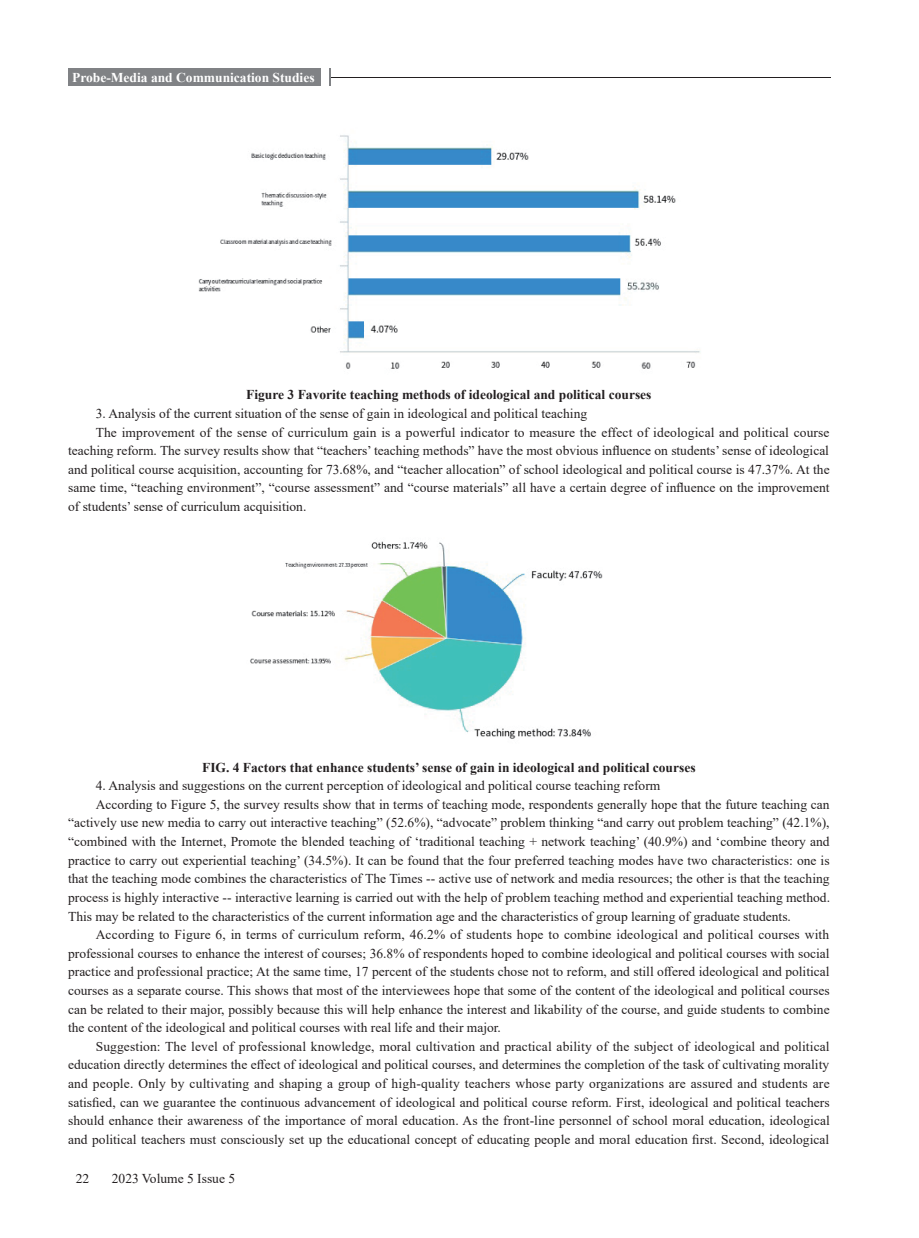
<style>
.page{position:relative;width:919px;height:1238px;background:#fff}
.page>*{position:absolute;margin:0;border:0;box-sizing:border-box;transform-origin:0 0}
.t1{font:13.5px "Times New Roman";color:#231f20}
.t2{font:700 13.5px "Times New Roman";color:#231f20}
.t3{font:700 13.5px "Times New Roman";color:#fff}
.t4{font:13.5px "FZSSK GBK1 0";color:#231f20}
</style>
<div class="page">
<div style="left:68px;top:68px;width:253px;height:18px;background:#808285"></div>
<svg style="left:329px;top:68px;width:1px;height:18px"></svg>
<hr style="left:330px;top:77px;width:500px;height:1px;background:#231f20">
<img style="left:250px;top:541px;width:353px;height:198px">
<img style="left:198px;top:135px;width:503px;height:234px">
<p class="t3" style="left:72px;top:67px;width:244px">Probe-Media and Communication Studies</p>
<p class="t2" style="left:246px;top:385px;width:407px">Figure 3 Favorite teaching methods of ideological and political courses</p>
<p class="t1" style="left:96px;top:404px;width:493px">3. Analysis of the current situation of the sense of gain in ideological and political teaching</p>
<p class="t1" style="left:96px;top:422px;width:735px">The improvement of the sense of curriculum gain is a powerful indicator to measure the effect of ideological and political course</p>
<p class="t1" style="left:68px;top:441px;width:762px">teaching reform. The survey results show that “teachers’ teaching methods” have the most obvious influence on students’ sense of ideological</p>
<p class="t1" style="left:68px;top:460px;width:763px">and political course acquisition, accounting for 73.68%, and “teacher allocation” of school ideological and political course is 47.37%. At the</p>
<p class="t1" style="left:68px;top:478px;width:763px">same time, “teaching environment”, “course assessment” and “course materials” all have a certain degree of influence on the improvement</p>
<p class="t1" style="left:68px;top:497px;width:240px">of students’ sense of curriculum acquisition.</p>
<p class="t2" style="left:202px;top:757px;width:495px">FIG. 4 Factors that enhance students’ sense of gain in ideological and political courses</p>
<p class="t1" style="left:96px;top:776px;width:566px">4. Analysis and suggestions on the current perception of ideological and political course teaching reform</p>
<p class="t1" style="left:96px;top:794px;width:735px">According to Figure 5, the survey results show that in terms of teaching mode, respondents generally hope that the future teaching can</p>
<p class="t1" style="left:68px;top:813px;width:763px">“actively use new media to carry out interactive teaching” (52.6%), “advocate” problem thinking “and carry out problem teaching” (42.1%),</p>
<p class="t1" style="left:68px;top:832px;width:763px">“combined with the Internet, Promote the blended teaching of ‘traditional teaching + network teaching’ (40.9%) and ‘combine theory and</p>
<p class="t1" style="left:68px;top:850px;width:763px">practice to carry out experiential teaching’ (34.5%). It can be found that the four preferred teaching modes have two characteristics: one is</p>
<p class="t1" style="left:68px;top:869px;width:763px">that the teaching mode combines the characteristics of The Times -- active use of network and media resources; the other is that the teaching</p>
<p class="t1" style="left:68px;top:887px;width:763px">process is highly interactive -- interactive learning is carried out with the help of problem teaching method and experiential teaching method.</p>
<p class="t1" style="left:68px;top:906px;width:724px">This may be related to the characteristics of the current information age and the characteristics of group learning of graduate students.</p>
<p class="t1" style="left:96px;top:925px;width:735px">According to Figure 6, in terms of curriculum reform, 46.2% of students hope to combine ideological and political courses with</p>
<p class="t1" style="left:68px;top:943px;width:763px">professional courses to enhance the interest of courses; 36.8% of respondents hoped to combine ideological and political courses with social</p>
<p class="t1" style="left:68px;top:962px;width:763px">practice and professional practice; At the same time, 17 percent of the students chose not to reform, and still offered ideological and political</p>
<p class="t1" style="left:68px;top:980px;width:763px">courses as a separate course. This shows that most of the interviewees hope that some of the content of the ideological and political courses</p>
<p class="t1" style="left:68px;top:999px;width:763px">can be related to their major, possibly because this will help enhance the interest and likability of the course, and guide students to combine</p>
<p class="t1" style="left:68px;top:1018px;width:434px">the content of the ideological and political courses with real life and their major.</p>
<p class="t1" style="left:96px;top:1036px;width:735px">Suggestion: The level of professional knowledge, moral cultivation and practical ability of the subject of ideological and political</p>
<p class="t1" style="left:68px;top:1055px;width:762px">education directly determines the effect of ideological and political courses, and determines the completion of the task of cultivating morality</p>
<p class="t1" style="left:68px;top:1073px;width:763px">and people. Only by cultivating and shaping a group of high-quality teachers whose party organizations are assured and students are</p>
<p class="t1" style="left:68px;top:1092px;width:763px">satisfied, can we guarantee the continuous advancement of ideological and political course reform. First, ideological and political teachers</p>
<p class="t1" style="left:68px;top:1111px;width:763px">should enhance their awareness of the importance of moral education. As the front-line personnel of school moral education, ideological</p>
<p class="t1" style="left:68px;top:1129px;width:762px">and political teachers must consciously set up the educational concept of educating people and moral education first. Second, ideological</p>
<p class="t4" style="left:76px;top:1170px;width:15px">22</p>
<p class="t1" style="left:112px;top:1169px;width:125px">2023 Volume 5 Issue 5</p>
</div>
